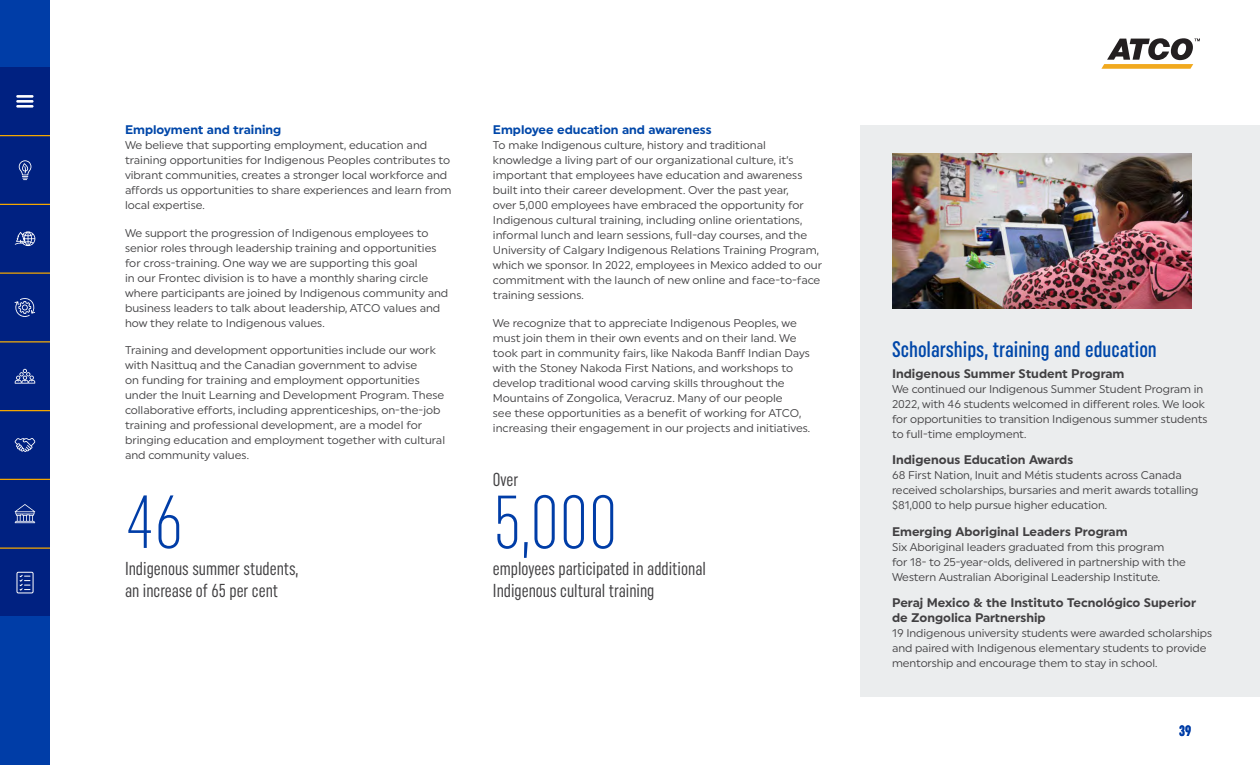
<style>
.page{position:relative;width:1260px;height:765px;background:#fff}
.page>*{position:absolute;margin:0;border:0;box-sizing:border-box;transform-origin:0 0}
.Metric_Callouts{font:300 extra-condensed 75px "Uniform";color:#003da7}
.t1{font:500 extra-condensed 22.5px "Uniform";color:#0047a9}
.Metric_descriptions{font:extra-condensed 18.75px/22.5px "Uniform";color:#414042}
.t2{font:700 extra-condensed 15px "Uniform";color:#003da7}
.H3{font:700 12.5px/15px "Uniform";color:#414042}
.H3-2{font:700 12.5px "Uniform";color:#0047a9}
.Body_Copy{font:11.25px/15px "Uniform";color:#414042}
</style>
<div class="page">
<div style="left:0;top:0;width:50px;height:765px;background:#003da7"></div>
<div style="left:0;top:136px;width:50px;height:68px;background:#002181"></div>
<div style="left:0;top:205px;width:50px;height:67px;background:#002181"></div>
<div style="left:0;top:274px;width:50px;height:67px;background:#002181"></div>
<div style="left:0;top:342px;width:50px;height:68px;background:#002181"></div>
<div style="left:0;top:411px;width:50px;height:68px;background:#002181"></div>
<div style="left:0;top:480px;width:50px;height:68px;background:#002181"></div>
<div style="left:0;top:549px;width:50px;height:67px;background:#002181"></div>
<div style="left:0;top:68px;width:50px;height:67px;background:#002181"></div>
<hr style="left:0;top:135px;width:50px;height:1px;background:#f4a700">
<hr style="left:0;top:204px;width:50px;height:1px;background:#f4a700">
<hr style="left:0;top:272px;width:50px;height:2px;background:#f4a700">
<hr style="left:0;top:341px;width:50px;height:1px;background:#f4a700">
<hr style="left:0;top:410px;width:50px;height:1px;background:#f4a700">
<hr style="left:0;top:479px;width:50px;height:1px;background:#f4a700">
<hr style="left:0;top:548px;width:50px;height:1px;background:#f4a700">
<svg style="left:1101px;top:38px;width:99px;height:31px"></svg>
<hr style="left:16px;top:95px;width:18px;height:3px;background:#fff">
<hr style="left:16px;top:100px;width:18px;height:3px;background:#fff">
<hr style="left:16px;top:105px;width:18px;height:3px;background:#fff">
<svg style="left:19px;top:160px;width:12px;height:20px"></svg>
<svg style="left:15px;top:231px;width:20px;height:15px"></svg>
<svg style="left:15px;top:298px;width:20px;height:19px"></svg>
<svg style="left:15px;top:369px;width:20px;height:15px"></svg>
<svg style="left:15px;top:438px;width:20px;height:14px"></svg>
<svg style="left:15px;top:504px;width:20px;height:19px"></svg>
<svg style="left:16px;top:571px;width:18px;height:23px"></svg>
<div style="left:861px;top:125px;width:399px;height:571px;background:#ebedee"></div>
<img style="left:892px;top:153px;width:299px;height:156px">
<p class="H3-2" style="left:125px;top:123px;width:158px">Employment and training</p>
<p class="Body_Copy" style="left:125px;top:138px;width:328px">We believe that supporting employment, education and training opportunities for Indigenous Peoples contributes to vibrant communities, creates a stronger local workforce and affords us opportunities to share experiences and learn from local expertise.</p>
<p class="Body_Copy" style="left:125px;top:225px;width:325px">We support the progression of Indigenous employees to senior roles through leadership training and opportunities for cross-training. One way we are supporting this goal<br>in our Frontec division is to have a monthly sharing circle where participants are joined by Indigenous community and business leaders to talk about leadership, ATCO values and how they relate to Indigenous values.</p>
<p class="Body_Copy" style="left:125px;top:343px;width:322px">Training and development opportunities include our work with Nasittuq and the Canadian government to advise<br>on funding for training and employment opportunities under the Inuit Learning and Development Program. These collaborative efforts, including apprenticeships, on-the-job training and professional development, are a model for bringing education and employment together with cultural and community values.</p>
<p class="Metric_Callouts" style="left:125px;top:477px;width:60px">46</p>
<p class="Metric_descriptions" style="left:125px;top:557px;width:175px">Indigenous summer students, an increase of 65 per cent</p>
<p class="H3-2" style="left:493px;top:123px;width:220px">Employee education and awareness</p>
<p class="Body_Copy" style="left:493px;top:138px;width:331px">To make Indigenous culture, history and traditional knowledge a living part of our organizational culture, it’s important that employees have education and awareness built into their career development. Over the past year,<br>over 5,000 employees have embraced the opportunity for Indigenous cultural training, including online orientations, informal lunch and learn sessions, full-day courses, and the University of Calgary Indigenous Relations Training Program, which we sponsor. In 2022, employees in Mexico added to our commitment with the launch of new online and face-to-face training sessions.</p>
<p class="Body_Copy" style="left:493px;top:315px;width:319px">We recognize that to appreciate Indigenous Peoples, we must join them in their own events and on their land. We took part in community fairs, like Nakoda Banff Indian Days with the Stoney Nakoda First Nations, and workshops to develop traditional wood carving skills throughout the Mountains of Zongolica, Veracruz. Many of our people<br>see these opportunities as a benefit of working for ATCO, increasing their engagement in our projects and initiatives.</p>
<p class="Metric_descriptions" style="left:493px;top:468px;width:27px">Over</p>
<p class="Metric_Callouts" style="left:493px;top:477px;width:126px">5,000</p>
<p class="Metric_descriptions" style="left:493px;top:557px;width:215px">employees participated in additional<br>Indigenous cultural training</p>
<h2 class="t1" style="left:892px;top:336px;width:266px">Scholarships, training and education</h2>
<p class="H3" style="left:892px;top:366px;width:234px">Indigenous Summer Student Program</p>
<p class="Body_Copy" style="left:892px;top:381px;width:317px">We continued our Indigenous Summer Student Program in 2022, with 46 students welcomed in different roles. We look for opportunities to transition Indigenous summer students to full-time employment.</p>
<p class="H3" style="left:892px;top:452px;width:183px">Indigenous Education Awards</p>
<p class="Body_Copy" style="left:892px;top:468px;width:308px">68 First Nation, Inuit and Métis students across Canada received scholarships, bursaries and merit awards totalling $81,000 to help pursue higher education.</p>
<p class="H3" style="left:892px;top:524px;width:237px">Emerging Aboriginal Leaders Program</p>
<p class="Body_Copy" style="left:892px;top:539px;width:295px">Six Aboriginal leaders graduated from this program<br>for 18- to 25-year-olds, delivered in partnership with the<br>Western Australian Aboriginal Leadership Institute.</p>
<p class="H3" style="left:892px;top:595px;width:306px">Peraj Mexico &amp; the Instituto Tecnológico Superior de Zongolica Partnership</p>
<p class="Body_Copy" style="left:892px;top:625px;width:321px">19 Indigenous university students were awarded scholarships and paired with Indigenous elementary students to provide mentorship and encourage them to stay in school.</p>
<h3 class="t2" style="left:1179px;top:722px;width:14px">39</h3>
</div>
